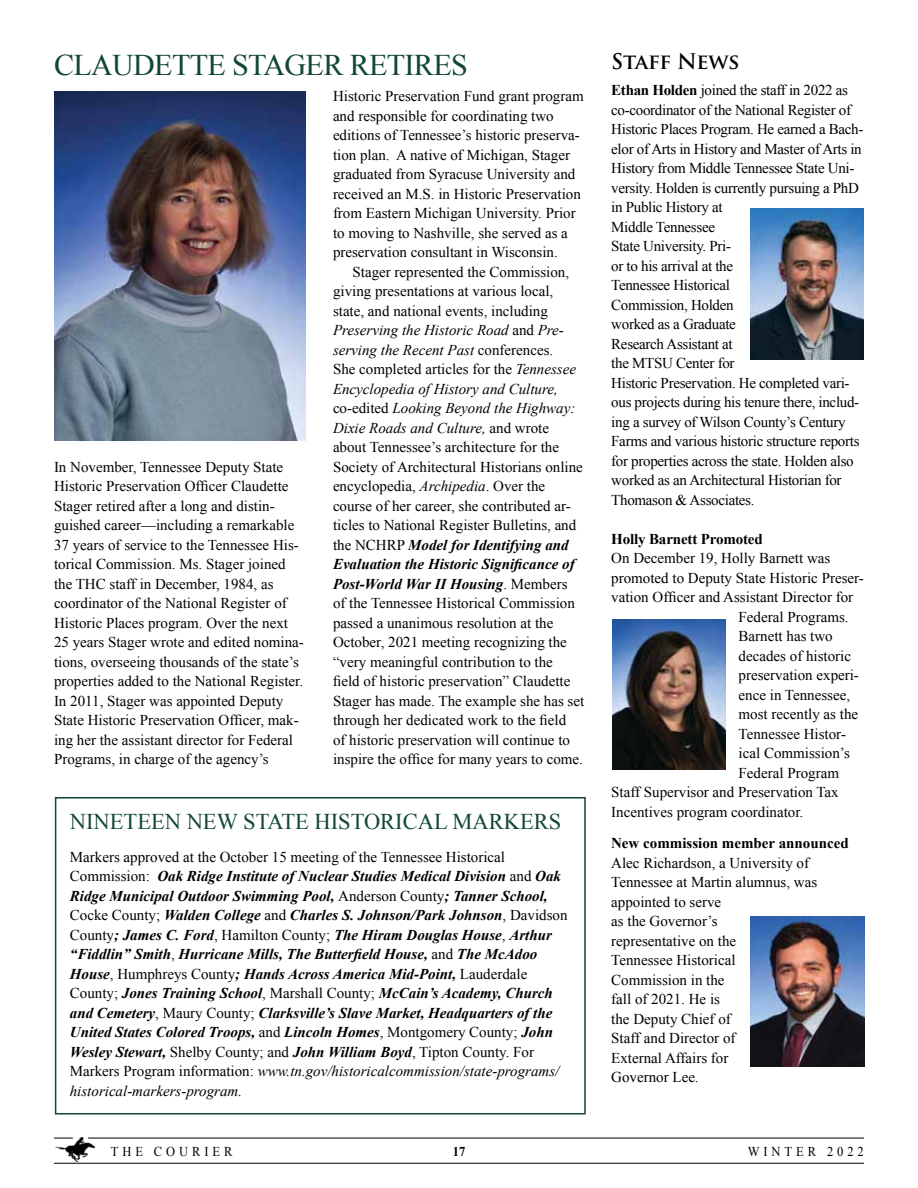
<style>
.page{position:relative;width:918px;height:1188px;background:#fff}
.page>*{position:absolute;margin:0;border:0;box-sizing:border-box;transform-origin:0 0}
.t1{font:30px "Times New Roman";letter-spacing:-.02em;color:#114734}
.t2{font:22.5px "Times New Roman";color:#114734}
.t3{font:700 21px "Trajan Pro";letter-spacing:-.01em;color:#000}
.t4{font:15px/19.5px "Times New Roman";color:#000}
.t5{font:italic 700 15px/19.5px "Times New Roman";color:#000}
.t6{font:15px/19.5px "Times New Roman";letter-spacing:-.02em;color:#000}
.t7{font:700 15px "Times New Roman";color:#000}
.t8{font:13.5px "Times New Roman";letter-spacing:.31em;color:#000;scale:.93 1}
.t9{font:700 13.5px "Times New Roman";color:#000;scale:.93 1}
.s1{font-style:italic}
.s2{font-weight:700;font-style:italic}
.s3{font-weight:400;font-style:normal}
.s4{font-weight:400}
.s5{font-weight:700}
</style>
<div class="page">
<img style="left:56px;top:1137px;width:39px;height:25px">
<hr style="left:54px;top:1163px;width:810px;height:1px;background:#000">
<hr style="left:88px;top:1138px;width:776px;height:1px;background:#000">
<svg style="left:54px;top:1138px;width:19px;height:1px"></svg>
<img style="left:55px;top:92px;width:251px;height:349px">
<div style="left:55px;top:797px;width:531px;height:317px;border:2px solid #114734"></div>
<img style="left:612px;top:619px;width:113px;height:151px">
<img style="left:751px;top:209px;width:113px;height:151px">
<img style="left:751px;top:916px;width:113px;height:151px">
<h1 class="t1" style="left:54px;top:45px;width:415px">CLAUDETTE STAGER RETIRES</h1>
<p class="t4" style="left:54px;top:457px;width:251px">In November, Tennessee Deputy State Historic Preservation Officer Claudette Stager retired after a long and distin&shy;guished career—including a remarkable 37 years of service to the Tennessee His&shy;torical Commission. Ms. Stager joined the THC staff in December, 1984, as coordinator of the National Register of Historic Places program. Over the next 25 years Stager wrote and edited nomina&shy;tions, overseeing thousands of the state’s properties added to the National Register.<br>In 2011, Stager was appointed Deputy State Historic Preservation Officer, mak&shy;ing her the assistant director for Federal Programs, in charge of the agency’s</p>
<p class="t4" style="left:333px;top:86px;width:252px">Historic Preservation Fund grant program and responsible for coordinating two editions of Tennessee’s historic preserva&shy;tion plan. A native of Michigan, Stager graduated from Syracuse University and received an M.S. in Historic Preservation from Eastern Michigan University. Prior to moving to Nashville, she served as a preservation consultant in Wisconsin.</p>
<p class="t4" style="left:333px;top:262px;width:253px;text-indent:20px">Stager represented the Commission, giving presentations at various local, state, and national events, including <span class="s1">Preserving the Historic Road</span> and <span class="s1">Pre&shy;serving the Recent Past</span> conferences.<br>She completed articles for the <span class="s1">Tennessee Encyclopedia of History and Culture, </span>co-edited <span class="s1">Looking Beyond the Highway:<br>Dixie Roads and Culture,</span> and wrote about Tennessee’s architecture for the Society of Architectural Historians online encyclopedia, <span class="s1">Archipedia</span>. Over the course of her career, she contributed ar&shy;ticles to National Register Bulletins, and the NCHRP <span class="s2">Model for Identifying and Evaluation the Historic Significance of Post-World War II Housing</span>. Members<br>of the Tennessee Historical Commission passed a unanimous resolution at the October, 2021 meeting recognizing the “very meaningful contribution to the<br>field of historic preservation” Claudette Stager has made. The example she has set through her dedicated work to the field<br>of historic preservation will continue to inspire the office for many years to come.</p>
<h2 class="t2" style="left:70px;top:806px;width:493px">NINETEEN NEW STATE HISTORICAL MARKERS</h2>
<p class="t5" style="left:70px;top:846px;width:499px"><span class="s3">Markers approved at the October 15 meeting of the Tennessee Historical Commission:</span> Oak Ridge Institute of Nuclear Studies Medical Division <span class="s3">and</span> Oak Ridge Municipal Outdoor Swimming Pool, <span class="s3">Anderson County</span>; Tanner School, <span class="s3">Cocke County;</span> Walden College <span class="s3">and</span> Charles S. Johnson/Park Johnson<span class="s3">, Davidson County</span>; James C. Ford<span class="s3">, Hamilton County;</span> The Hiram Douglas House<span class="s3">,</span> Arthur “Fiddlin” Smith<span class="s3">,</span> Hurricane Mills, The Butterfield House, <span class="s3">and</span> The McAdoo House<span class="s3">, Humphreys County</span>; Hands Across America Mid-Point, <span class="s3">Lauderdale County;</span> Jones Training School<span class="s3">, Marshall County;</span> McCain’s Academy, Church and Cemetery<span class="s3">, Maury County;</span> Clarksville’s Slave Market, Headquarters of the United States Colored Troops, <span class="s3">and</span> Lincoln Homes<span class="s3">, Montgomery County;</span> John Wesley Stewart, <span class="s3">Shelby County; and</span> John William Boyd<span class="s3">, Tipton County. For Markers Program information:</span> <span class="s4">www.tn.gov/historicalcommission/state-programs/ historical-markers-program.</span></p>
<h3 class="t3" style="left:611px;top:48px;width:130px">Staff News</h3>
<p class="t6" style="left:611px;top:80px;width:254px"><span class="s5">Ethan Holden</span> joined the staff in 2022 as co-coordinator of the National Register of<br>Historic Places Program. He earned a Bach&shy;elor of Arts in History and Master of Arts in<br>History from Middle Tennessee State Uni&shy;versity. Holden is currently pursuing a PhD in Public History at<br>Middle Tennessee<br>State University. Pri-<br>or to his arrival at the<br>Tennessee Historical<br>Commission, Holden<br>worked as a Graduate<br>Research Assistant at<br>the MTSU Center for<br>Historic Preservation. He completed vari&shy;ous projects during his tenure there, includ&shy;ing a survey of Wilson County’s Century<br>Farms and various historic structure reports for properties across the state. Holden also worked as an Architectural Historian for<br>Thomason &amp; Associates.</p>
<p class="t7" style="left:611px;top:528px;width:153px">Holly Barnett Promoted</p>
<p class="t4" style="left:611px;top:548px;width:221px">On December 19, Holly Barnett was</p>
<p class="t4" style="left:611px;top:568px;width:254px">promoted to Deputy State Historic Preser-</p>
<p class="t4" style="left:611px;top:587px;width:244px">vation Officer and Assistant Director for</p>
<p class="t4" style="left:739px;top:607px;width:111px">Federal Programs.</p>
<p class="t4" style="left:739px;top:626px;width:96px">Barnett has two</p>
<p class="t4" style="left:739px;top:646px;width:114px">decades of historic</p>
<p class="t4" style="left:739px;top:665px;width:122px">preservation experi-</p>
<p class="t4" style="left:739px;top:685px;width:113px">ence in Tennessee,</p>
<p class="t4" style="left:739px;top:704px;width:121px">most recently as the</p>
<p class="t4" style="left:739px;top:724px;width:109px">Tennessee Histor-</p>
<p class="t4" style="left:739px;top:743px;width:113px">ical Commission’s</p>
<p class="t4" style="left:739px;top:763px;width:102px">Federal Program</p>
<p class="t4" style="left:611px;top:782px;width:229px">Staff Supervisor and Preservation Tax</p>
<p class="t4" style="left:611px;top:802px;width:194px">Incentives program coordinator.</p>
<p class="t7" style="left:611px;top:833px;width:239px">New commission member announced</p>
<p class="t4" style="left:611px;top:853px;width:207px">Alec Richardson, a University of<br>Tennessee at Martin alumnus, was appointed to serve<br>as the Governor’s<br>representative on the<br>Tennessee Historical<br>Commission in the<br>fall of 2021. He is<br>the Deputy Chief of<br>Staff and Director of<br>External Affairs for<br>Governor Lee.</p>
<p class="t8" style="left:111px;top:1142px;width:132px">THE COURIER</p>
<p class="t9" style="left:453px;top:1142px;width:15px">17</p>
<p class="t8" style="left:748px;top:1142px;width:126px">WINTER 2022</p>
</div>
